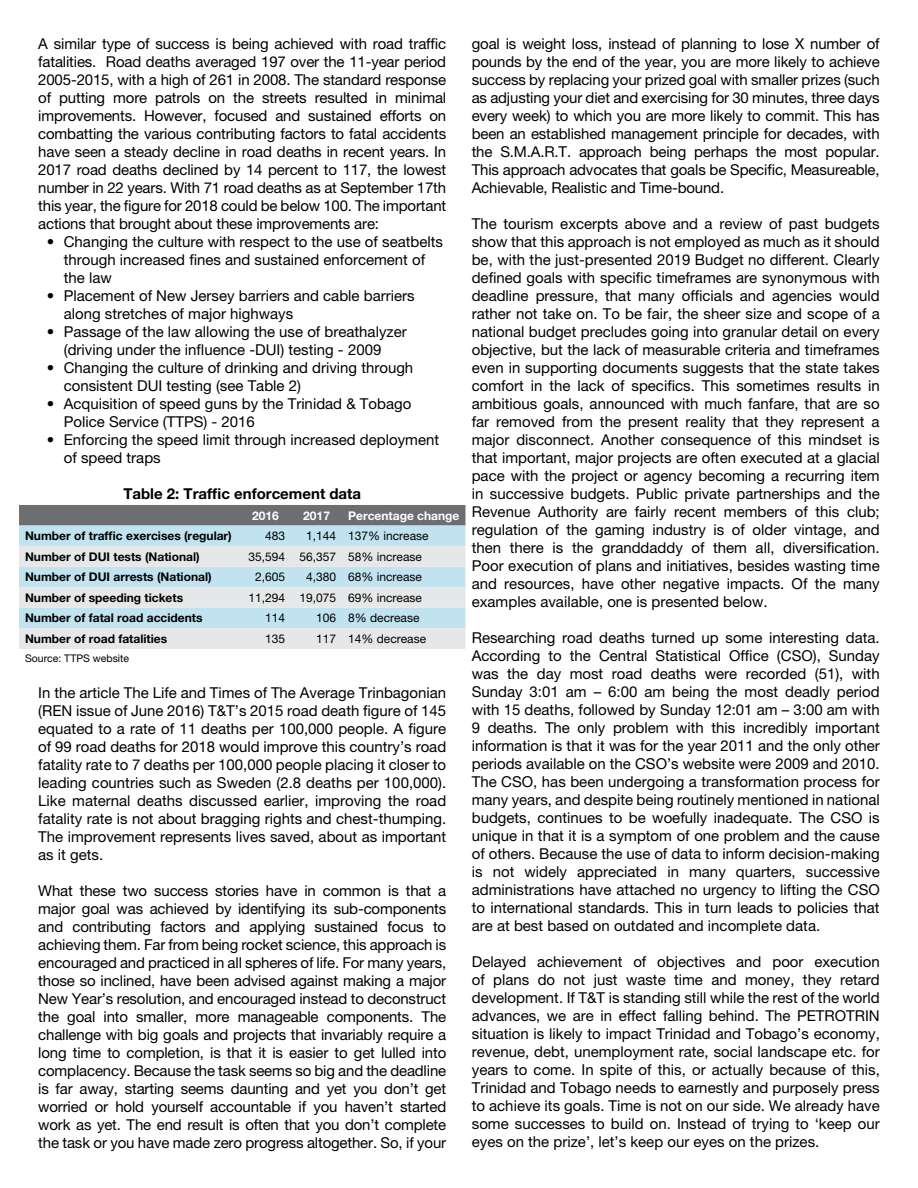
<style>
.page{position:relative;width:918px;height:1188px;background:#fff}
.page>*{position:absolute;margin:0;border:0;box-sizing:border-box;transform-origin:0 0}
.t1{font:15px/18px "Helvetica Neue LT Pro";color:#000;text-align:justify}
.t2{font:700 15px "Helvetica Neue LT Pro";color:#000}
.t3{font:700 12px "Helvetica Neue LT Pro";color:#000}
.t4{font:12px "Helvetica Neue LT Pro";color:#000}
.t5{font:700 12px "Helvetica Neue LT Pro";color:#fff}
.t6{font:10.5px "Helvetica Neue LT Pro";color:#000}
</style>
<div class="page">
<div style="left:19px;top:505px;width:446px;height:21px;background:#6d6e71"></div>
<div style="left:19px;top:526px;width:446px;height:20px;background:#c1e2ef"></div>
<svg style="left:19px;top:546px;width:446px;height:103px;fill:#e6e7e8"></svg>
<p class="t1" style="left:38px;top:34px;width:410px">A similar type of success is being achieved with road traffic fatalities. Road deaths averaged 197 over the 11-year period 2005-2015, with a high of 261 in 2008. The standard response of putting more patrols on the streets resulted in minimal improvements. However, focused and sustained efforts on combatting the various contributing factors to fatal accidents have seen a steady decline in road deaths in recent years. In 2017 road deaths declined by 14 percent to 117, the lowest number in 22 years. With 71 road deaths as at September 17th this year, the figure for 2018 could be below 100. The important actions that brought about these improvements are:</p>
<p class="t1" style="left:64px;top:232px;width:381px;text-align:left;text-indent:-17px">• Changing the culture with respect to the use of seatbelts through increased fines and sustained enforcement of the law</p>
<p class="t1" style="left:64px;top:286px;width:352px;text-indent:-17px">• Placement of New Jersey barriers and cable barriers along stretches of major highways</p>
<p class="t1" style="left:47px;top:322px;width:362px;text-align:center">• Passage of the law allowing the use of breathalyzer (driving under the influence -DUI) testing - 2009</p>
<p class="t1" style="left:64px;top:358px;width:351px;text-indent:-17px">• Changing the culture of drinking and driving through consistent DUI testing (see Table 2)</p>
<p class="t1" style="left:64px;top:394px;width:349px;text-indent:-17px">• Acquisition of speed guns by the Trinidad &amp; Tobago<br>Police Service (TTPS) - 2016</p>
<p class="t1" style="left:64px;top:430px;width:377px;text-indent:-17px">• Enforcing the speed limit through increased deployment of speed traps</p>
<p class="t2" style="left:123px;top:484px;width:239px">Table 2: Traffic enforcement data</p>
<p class="t5" style="left:252px;top:508px;width:28px">2016</p>
<p class="t5" style="left:303px;top:508px;width:28px">2017</p>
<p class="t5" style="left:348px;top:508px;width:113px">Percentage change</p>
<p class="t3" style="left:25px;top:528px;width:208px">Number of traffic exercises (regular)</p>
<p class="t4" style="left:265px;top:529px;width:22px">483</p>
<p class="t4" style="left:306px;top:529px;width:124px">1,144 137% increase</p>
<p class="t3" style="left:25px;top:549px;width:176px">Number of DUI tests (National)</p>
<p class="t4" style="left:248px;top:549px;width:175px">35,594 56,357 58% increase</p>
<p class="t3" style="left:25px;top:570px;width:188px">Number of DUI arrests (National)</p>
<p class="t4" style="left:255px;top:570px;width:32px">2,605</p>
<p class="t4" style="left:306px;top:570px;width:117px">4,380 68% increase</p>
<p class="t3" style="left:25px;top:590px;width:160px">Number of speeding tickets</p>
<p class="t4" style="left:248px;top:590px;width:175px">11,294 19,075 69% increase</p>
<p class="t3" style="left:25px;top:611px;width:179px">Number of fatal road accidents</p>
<p class="t4" style="left:265px;top:611px;width:22px">114</p>
<p class="t4" style="left:316px;top:611px;width:105px">106 8% decrease</p>
<p class="t3" style="left:25px;top:631px;width:144px">Number of road fatalities</p>
<p class="t4" style="left:265px;top:632px;width:22px">135</p>
<p class="t4" style="left:316px;top:632px;width:112px">117 14% decrease</p>
<p class="t6" style="left:25px;top:652px;width:106px">Source: TTPS website</p>
<p class="t1" style="left:38px;top:684px;width:410px">In the article The Life and Times of The Average Trinbagonian (REN issue of June 2016) T&amp;T’s 2015 road death figure of 145 equated to a rate of 11 deaths per 100,000 people. A figure of 99 road deaths for 2018 would improve this country’s road fatality rate to 7 deaths per 100,000 people placing it closer to leading countries such as Sweden (2.8 deaths per 100,000).<br>Like maternal deaths discussed earlier, improving the road fatality rate is not about bragging rights and chest-thumping.<br>The improvement represents lives saved, about as important as it gets.</p>
<p class="t1" style="left:38px;top:882px;width:410px">What these two success stories have in common is that a major goal was achieved by identifying its sub-components and contributing factors and applying sustained focus to achieving them. Far from being rocket science, this approach is encouraged and practiced in all spheres of life. For many years, those so inclined, have been advised against making a major New Year’s resolution, and encouraged instead to deconstruct the goal into smaller, more manageable components. The challenge with big goals and projects that invariably require a long time to completion, is that it is easier to get lulled into complacency. Because the task seems so big and the deadline is far away, starting seems daunting and yet you don’t get worried or hold yourself accountable if you haven’t started work as yet. The end result is often that you don’t complete the task or you have made zero progress altogether. So, if your</p>
<p class="t1" style="left:472px;top:34px;width:409px">goal is weight loss, instead of planning to lose X number of pounds by the end of the year, you are more likely to achieve success by replacing your prized goal with smaller prizes (such as adjusting your diet and exercising for 30 minutes, three days every week) to which you are more likely to commit. This has been an established management principle for decades, with the S.M.A.R.T. approach being perhaps the most popular.<br>This approach advocates that goals be Specific, Measureable, Achievable, Realistic and Time-bound.</p>
<p class="t1" style="left:472px;top:214px;width:410px">The tourism excerpts above and a review of past budgets show that this approach is not employed as much as it should be, with the just-presented 2019 Budget no different. Clearly defined goals with specific timeframes are synonymous with deadline pressure, that many officials and agencies would rather not take on. To be fair, the sheer size and scope of a national budget precludes going into granular detail on every objective, but the lack of measurable criteria and timeframes even in supporting documents suggests that the state takes comfort in the lack of specifics. This sometimes results in ambitious goals, announced with much fanfare, that are so far removed from the present reality that they represent a major disconnect. Another consequence of this mindset is that important, major projects are often executed at a glacial pace with the project or agency becoming a recurring item in successive budgets. Public private partnerships and the Revenue Authority are fairly recent members of this club; regulation of the gaming industry is of older vintage, and then there is the granddaddy of them all, diversification.<br>Poor execution of plans and initiatives, besides wasting time and resources, have other negative impacts. Of the many examples available, one is presented below.</p>
<p class="t1" style="left:472px;top:628px;width:410px">Researching road deaths turned up some interesting data.<br>According to the Central Statistical Office (CSO), Sunday was the day most road deaths were recorded (51), with Sunday 3:01 am – 6:00 am being the most deadly period with 15 deaths, followed by Sunday 12:01 am – 3:00 am with 9 deaths. The only problem with this incredibly important information is that it was for the year 2011 and the only other periods available on the CSO’s website were 2009 and 2010.<br>The CSO, has been undergoing a transformation process for many years, and despite being routinely mentioned in national budgets, continues to be woefully inadequate. The CSO is unique in that it is a symptom of one problem and the cause of others. Because the use of data to inform decision-making is not widely appreciated in many quarters, successive administrations have attached no urgency to lifting the CSO to international standards. This in turn leads to policies that are at best based on outdated and incomplete data.</p>
<p class="t1" style="left:472px;top:952px;width:410px">Delayed achievement of objectives and poor execution of plans do not just waste time and money, they retard development. If T&amp;T is standing still while the rest of the world advances, we are in effect falling behind. The PETROTRIN situation is likely to impact Trinidad and Tobago’s economy, revenue, debt, unemployment rate, social landscape etc. for years to come. In spite of this, or actually because of this, Trinidad and Tobago needs to earnestly and purposely press to achieve its goals. Time is not on our side. We already have some successes to build on. Instead of trying to ‘keep our eyes on the prize’, let’s keep our eyes on the prizes.</p>
</div>
